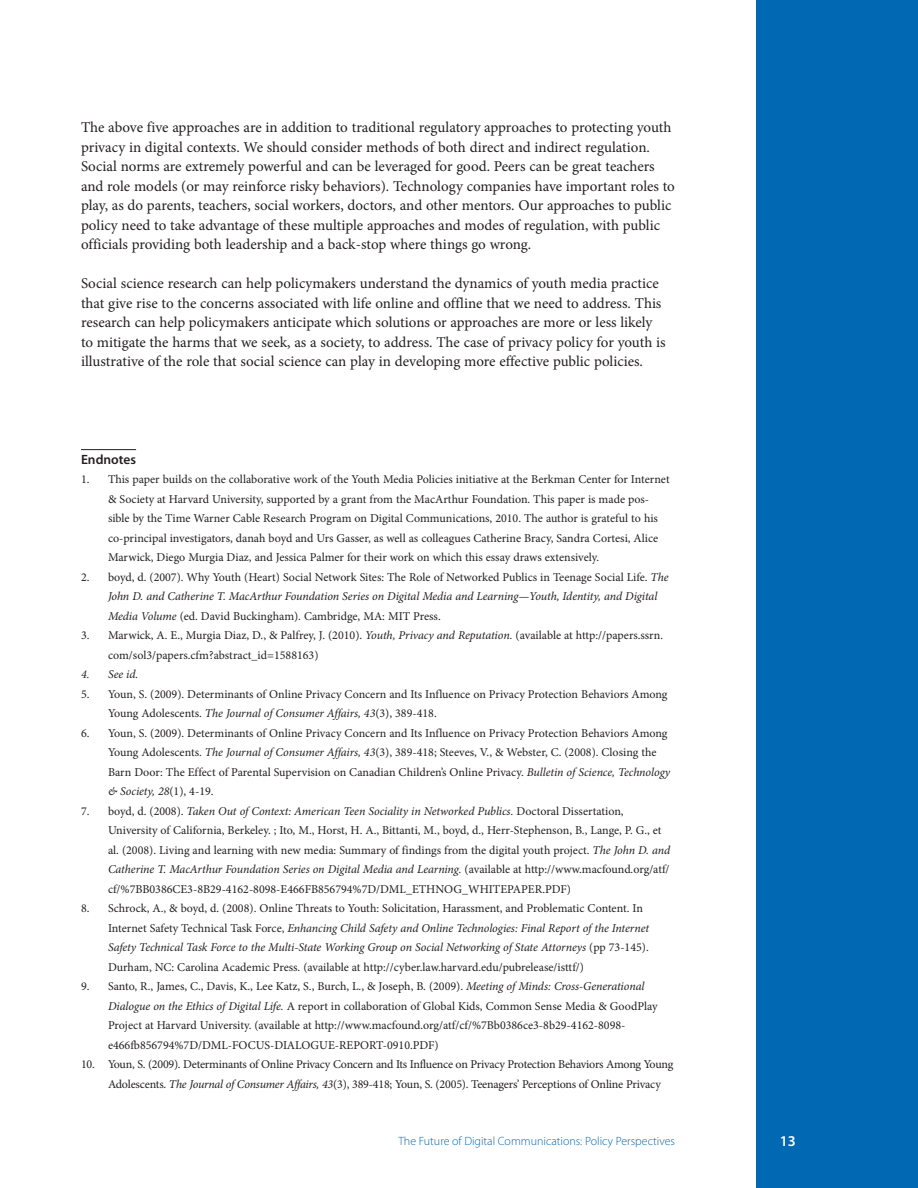
<style>
.page{position:relative;width:918px;height:1188px;background:#fff}
.page>*{position:absolute;margin:0;border:0;box-sizing:border-box;transform-origin:0 0}
.Text__Body_Text{font:15px/19.5px "Minion Pro";color:#231f20}
.t1{font:600 15px "Myriad Pro";color:#fff}
.Endnotes__Header{font:600 13.5px "Myriad Pro";color:#231f20}
.Endnotes__Text{font:12px/19.5px "Minion Pro";color:#231f20}
.Endnotes__Text-2{font:12px/19.5px "Minion Pro";letter-spacing:-.02em;color:#231f20}
.t2{font:300 12px "Myriad Pro";color:#0168b3}
.Endnotes__Text-3{font:italic 12px "Minion Pro";color:#231f20}
.s1{font-style:italic}
</style>
<div class="page">
<hr style="left:81px;top:449px;width:55px;height:1px;background:#231f20">
<div style="left:756px;top:0;width:162px;height:1188px;background:#0168b3"></div>
<p class="Text__Body_Text" style="left:81px;top:118px;width:595px">The above five approaches are in addition to traditional regulatory approaches to protecting youth privacy in digital contexts. We should consider methods of both direct and indirect regulation.<br>Social norms are extremely powerful and can be leveraged for good. Peers can be great teachers and role models (or may reinforce risky behaviors). Technology companies have important roles to play, as do parents, teachers, social workers, doctors, and other mentors. Our approaches to public policy need to take advantage of these multiple approaches and modes of regulation, with public officials providing both leadership and a back-stop where things go wrong.</p>
<p class="Text__Body_Text" style="left:81px;top:274px;width:586px">Social science research can help policymakers understand the dynamics of youth media practice that give rise to the concerns associated with life online and offline that we need to address. This research can help policymakers anticipate which solutions or approaches are more or less likely to mitigate the harms that we seek, as a society, to address. The case of privacy policy for youth is illustrative of the role that social science can play in developing more effective public policies.</p>
<p class="Endnotes__Header" style="left:81px;top:450px;width:57px">Endnotes</p>
<p class="Endnotes__Text" style="left:108px;top:469px;width:563px;text-indent:-27px">1. This paper builds on the collaborative work of the Youth Media Policies initiative at the Berkman Center for Internet &amp; Society at Harvard University, supported by a grant from the MacArthur Foundation. This paper is made pos&shy;sible by the Time Warner Cable Research Program on Digital Communications, 2010. The author is grateful to his co-principal investigators, danah boyd and Urs Gasser, as well as colleagues Catherine Bracy, Sandra Cortesi, Alice Marwick, Diego Murgia Diaz, and Jessica Palmer for their work on which this essay draws extensively.</p>
<p class="Endnotes__Text" style="left:108px;top:567px;width:562px;text-indent:-27px">2. boyd, d. (2007). Why Youth (Heart) Social Network Sites: The Role of Networked Publics in Teenage Social Life. <span class="s1">The<br>John D. and Catherine T. MacArthur Foundation Series on Digital Media and Learning—Youth, Identity, and Digital<br>Media Volume</span> (ed. David Buckingham). Cambridge, MA: MIT Press.</p>
<p class="Endnotes__Text" style="left:108px;top:625px;width:557px;text-indent:-27px">3. Marwick, A. E., Murgia Diaz, D., &amp; Palfrey, J. (2010). <span class="s1">Youth, Privacy and Reputation.</span> (available at http://papers.ssrn. com/sol3/papers.cfm?abstract_id=1588163)</p>
<p class="Endnotes__Text-3" style="left:81px;top:666px;width:59px">4. See id.</p>
<p class="Endnotes__Text" style="left:108px;top:684px;width:561px;text-indent:-27px">5. Youn, S. (2009). Determinants of Online Privacy Concern and Its Influence on Privacy Protection Behaviors Among<br>Young Adolescents. <span class="s1">The Journal of Consumer Affairs, 43</span>(3), 389-418.</p>
<p class="Endnotes__Text" style="left:108px;top:723px;width:564px;text-indent:-27px">6. Youn, S. (2009). Determinants of Online Privacy Concern and Its Influence on Privacy Protection Behaviors Among Young Adolescents. <span class="s1">The Journal of Consumer Affairs, 43</span>(3), 389-418; Steeves, V., &amp; Webster, C. (2008). Closing the Barn Door: The Effect of Parental Supervision on Canadian Children’s Online Privacy. <span class="s1">Bulletin of Science, Technology &amp; Society, 28</span>(1), 4-19.</p>
<p class="Endnotes__Text" style="left:108px;top:801px;width:564px;text-indent:-27px">7. boyd, d. (2008). <span class="s1">Taken Out of Context: American Teen Sociality in Networked Publics.</span> Doctoral Dissertation, University of California, Berkeley. ; Ito, M., Horst, H. A., Bittanti, M., boyd, d., Herr-Stephenson, B., Lange, P. G., et al. (2008). Living and learning with new media: Summary of findings from the digital youth project. <span class="s1">The John D. and Catherine T. MacArthur Foundation Series on Digital Media and Learning.</span> (available at http://www.macfound.org/atf/ cf/%7BB0386CE3-8B29-4162-8098-E466FB856794%7D/DML_ETHNOG_WHITEPAPER.PDF)</p>
<p class="Endnotes__Text" style="left:108px;top:898px;width:543px;text-indent:-27px">8. Schrock, A., &amp; boyd, d. (2008). Online Threats to Youth: Solicitation, Harassment, and Problematic Content. In Internet Safety Technical Task Force, <span class="s1">Enhancing Child Safety and Online Technologies: Final Report of the Internet Safety Technical Task Force to the Multi-State Working Group on Social Networking of State Attorneys</span> (pp 73-145).<br>Durham, NC: Carolina Academic Press. (available at http://cyber.law.harvard.edu/pubrelease/isttf/)</p>
<p class="Endnotes__Text" style="left:108px;top:976px;width:551px;text-indent:-27px">9. Santo, R., James, C., Davis, K., Lee Katz, S., Burch, L., &amp; Joseph, B. (2009). <span class="s1">Meeting of Minds: Cross-Generational Dialogue on the Ethics of Digital Life.</span> A report in collaboration of Global Kids, Common Sense Media &amp; GoodPlay Project at Harvard University. (available at http://www.macfound.org/atf/cf/%7Bb0386ce3-8b29-4162-8098- e466fb856794%7D/DML-FOCUS-DIALOGUE-REPORT-0910.PDF)</p>
<p class="Endnotes__Text-2" style="left:108px;top:1054px;width:567px;text-indent:-27px">10. Youn, S. (2009). Determinants of Online Privacy Concern and Its Influence on Privacy Protection Behaviors Among Young<br>Adolescents. <span class="s1">The Journal of Consumer Affairs, 43</span>(3), 389-418; Youn, S. (2005). Teenagers’ Perceptions of Online Privacy</p>
<p class="t2" style="left:398px;top:1133px;width:278px">The Future of Digital Communications: Policy Perspectives</p>
<p class="t1" style="left:780px;top:1131px;width:18px">13</p>
</div>
